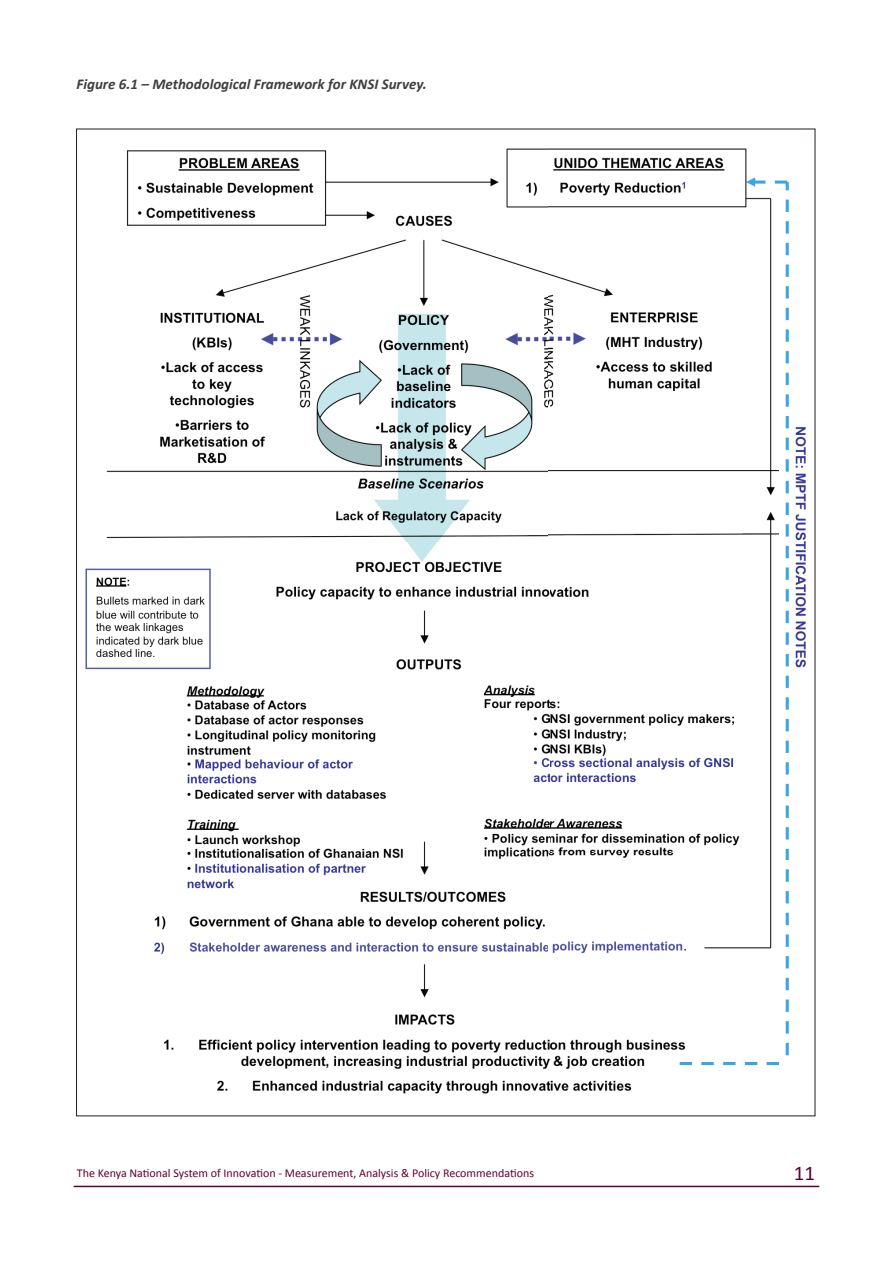
<style>
.page{position:relative;width:893px;height:1263px;background:#fff}
.page>*{position:absolute;margin:0;border:0;box-sizing:border-box;transform-origin:0 0}
.t1{font:21px "Calibri";color:#5f0031}
.t2{font:italic 700 15px "Calibri";color:#3e3e3f}
.t3{font:12px "Calibri";color:#5f0031}
</style>
<div class="page">
<hr style="left:74px;top:1186px;width:745px;height:1px;background:#5f0031">
<img style="left:85px;top:148px;width:721px;height:946px">
<p class="t2" style="left:77px;top:74px;width:352px">Figure 6.1 – Methodological Framework for KNSI Survey.</p>
<p class="t3" style="left:77px;top:1166px;width:459px">The Kenya National System of Innovation - Measurement, Analysis &amp; Policy Recommendations</p>
<h1 class="t1" style="left:794px;top:1159px;width:23px">11</h1>
</div>
